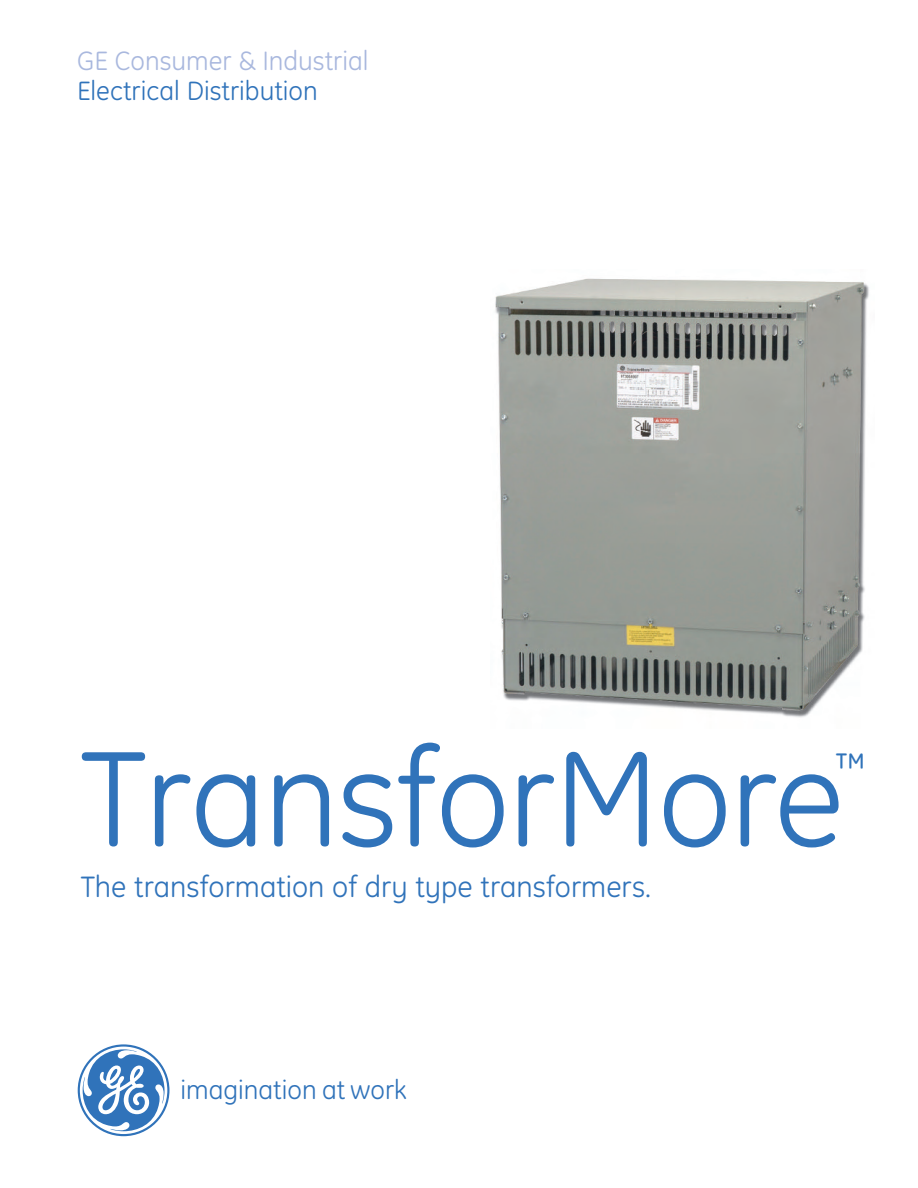
<style>
.page{position:relative;width:918px;height:1188px;background:#fff}
.page>*{position:absolute;margin:0;border:0;box-sizing:border-box;transform-origin:0 0}
.t1{font:138px "GE Inspira";letter-spacing:-.01em;color:#3073ba}
.t2{font:37.5px "GE Inspira";color:#3073ba}
.t3{font:30px "GE Inspira";color:#3073ba}
.t4{font:27px "GE Inspira";color:#3073ba}
.t5{font:27px "GE Inspira";color:#a9b8de}
</style>
<div class="page">
<img style="left:495px;top:278px;width:374px;height:440px">
<svg style="left:78px;top:1044px;width:91px;height:92px"></svg>
<p class="t5" style="left:77px;top:52px;width:293px">GE Consumer &amp; Industrial</p>
<p class="t4" style="left:77px;top:82px;width:242px">Electrical Distribution</p>
<h1 class="t1" style="left:81px;top:752px;width:765px">TransforMore</h1>
<h2 class="t2" style="left:836px;top:753px;width:32px">™</h2>
<p class="t3" style="left:81px;top:877px;width:572px">The transformation of dry type transformers.</p>
<p class="t4" style="left:181px;top:1081px;width:228px">imagination at work</p>
</div>
